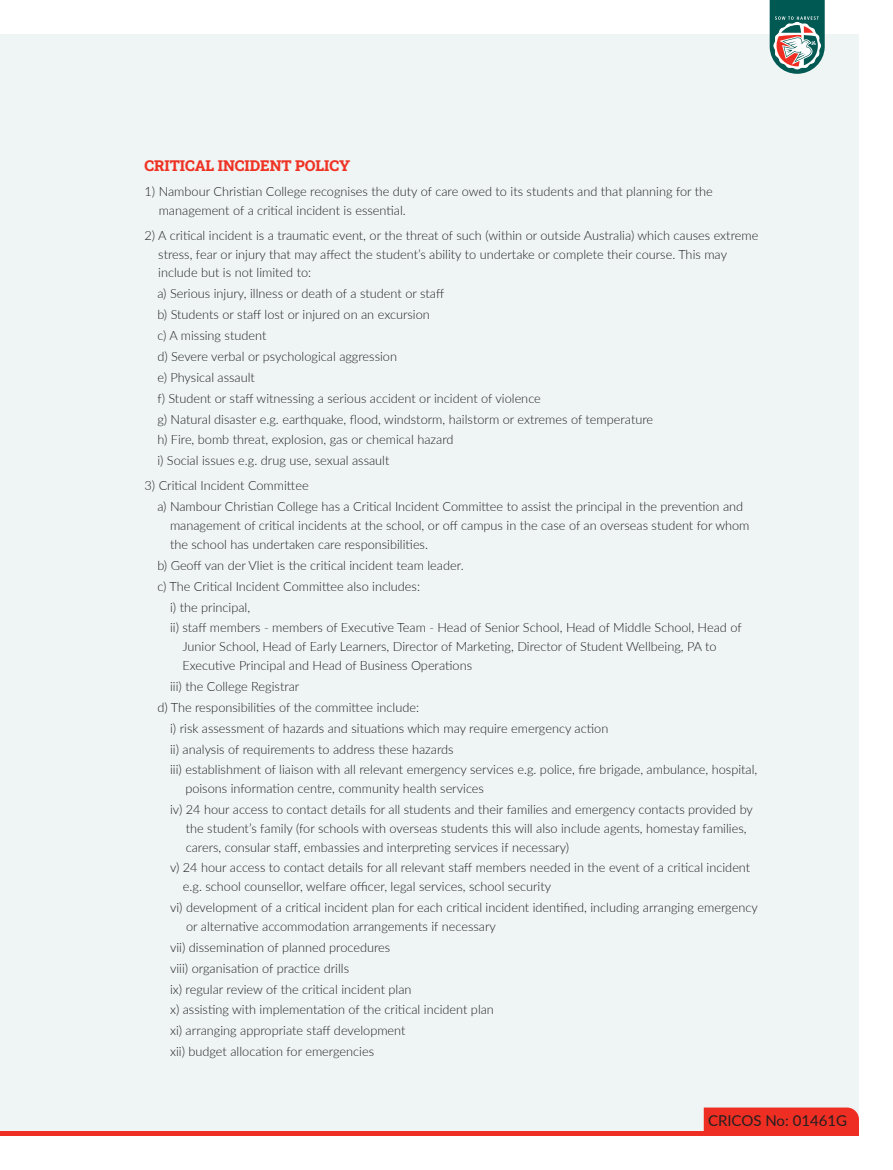
<style>
.page{position:relative;width:893px;height:1170px;background:#fff}
.page>*{position:absolute;margin:0;border:0;box-sizing:border-box;transform-origin:0 0}
.Normal_Name{font:800 15px "Roboto Slab";letter-spacing:-.005em;color:#ee3224}
.t1{font:15px "Lato";color:#231f20}
.Body_Text{font:300 12.75px/18.8px "Lato";color:#231f20}
</style>
<div class="page">
<div style="left:0;top:34px;width:859px;height:1101px;background:#eef5f4"></div>
<svg style="left:770px;top:0;width:55px;height:74px"></svg>
<hr style="left:0;top:1131px;width:859px;height:4px;background:#ee2e22">
<div style="left:704px;top:1107px;width:155px;height:24px;background:#ee2e22"></div>
<p class="Normal_Name" style="left:145px;top:155px;width:207px">CRITICAL INCIDENT POLICY</p>
<p class="Body_Text" style="left:159px;top:181px;width:556px;text-indent:-14px">1) Nambour Christian College recognises the duty of care owed to its students and that planning for the management of a critical incident is essential.</p>
<p class="Body_Text" style="left:158px;top:225px;width:602px;text-indent:-14px">2) A critical incident is a traumatic event, or the threat of such (within or outside Australia) which causes extreme stress, fear or injury that may affect the student’s ability to undertake or complete their course. This may include but is not limited to:</p>
<p class="Body_Text" style="left:157px;top:284px;width:288px">a) Serious injury, illness or death of a student or staff</p>
<p class="Body_Text" style="left:157px;top:304px;width:274px">b) Students or staff lost or injured on an excursion</p>
<p class="Body_Text" style="left:157px;top:325px;width:111px">c) A missing student</p>
<p class="Body_Text" style="left:157px;top:346px;width:241px">d) Severe verbal or psychological aggression</p>
<p class="Body_Text" style="left:157px;top:367px;width:99px">e) Physical assault</p>
<p class="Body_Text" style="left:157px;top:388px;width:385px">f) Student or staff witnessing a serious accident or incident of violence</p>
<p class="Body_Text" style="left:157px;top:409px;width:497px">g) Natural disaster e.g. earthquake, flood, windstorm, hailstorm or extremes of temperature</p>
<p class="Body_Text" style="left:157px;top:430px;width:298px">h) Fire, bomb threat, explosion, gas or chemical hazard</p>
<p class="Body_Text" style="left:157px;top:451px;width:234px">i) Social issues e.g. drug use, sexual assault</p>
<p class="Body_Text" style="left:145px;top:476px;width:166px">3) Critical Incident Committee</p>
<p class="Body_Text" style="left:170px;top:497px;width:581px;text-indent:-13px">a) Nambour Christian College has a Critical Incident Committee to assist the principal in the prevention and management of critical incidents at the school, or off campus in the case of an overseas student for whom the school has undertaken care responsibilities.</p>
<p class="Body_Text" style="left:157px;top:555px;width:308px">b) Geoff van der Vliet is the critical incident team leader.</p>
<p class="Body_Text" style="left:157px;top:576px;width:264px">c) The Critical Incident Committee also includes:</p>
<p class="Body_Text" style="left:170px;top:597px;width:82px">i) the principal,</p>
<p class="Body_Text" style="left:183px;top:618px;width:561px;text-indent:-12px">ii) staff members - members of Executive Team - Head of Senior School, Head of Middle School, Head of<br>Junior School, Head of Early Learners, Director of Marketing, Director of Student Wellbeing, PA to<br>Executive Principal and Head of Business Operations</p>
<p class="Body_Text" style="left:170px;top:676px;width:131px">iii) the College Registrar</p>
<p class="Body_Text" style="left:157px;top:697px;width:263px">d) The responsibilities of the committee include:</p>
<p class="Body_Text" style="left:170px;top:718px;width:440px">i) risk assessment of hazards and situations which may require emergency action</p>
<p class="Body_Text" style="left:170px;top:739px;width:285px">ii) analysis of requirements to address these hazards</p>
<p class="Body_Text" style="left:185px;top:760px;width:573px;text-indent:-15px">iii) establishment of liaison with all relevant emergency services e.g. police, fire brigade, ambulance, hospital, poisons information centre, community health services</p>
<p class="Body_Text" style="left:186px;top:799px;width:569px;text-indent:-16px">iv) 24 hour access to contact details for all students and their families and emergency contacts provided by the student’s family (for schools with overseas students this will also include agents, homestay families, carers, consular staff, embassies and interpreting services if necessary)</p>
<p class="Body_Text" style="left:183px;top:858px;width:569px;text-indent:-13px">v) 24 hour access to contact details for all relevant staff members needed in the event of a critical incident e.g. school counsellor, welfare officer, legal services, school security</p>
<p class="Body_Text" style="left:186px;top:897px;width:573px;text-indent:-16px">vi) development of a critical incident plan for each critical incident identified, including arranging emergency or alternative accommodation arrangements if necessary</p>
<p class="Body_Text" style="left:170px;top:937px;width:222px">vii) dissemination of planned procedures</p>
<p class="Body_Text" style="left:170px;top:958px;width:181px">viii) organisation of practice drills</p>
<p class="Body_Text" style="left:170px;top:979px;width:243px">ix) regular review of the critical incident plan</p>
<p class="Body_Text" style="left:170px;top:999px;width:325px">x) assisting with implementation of the critical incident plan</p>
<p class="Body_Text" style="left:170px;top:1020px;width:237px">xi) arranging appropriate staff development</p>
<p class="Body_Text" style="left:170px;top:1041px;width:206px">xii) budget allocation for emergencies</p>
<p class="t1" style="left:708px;top:1109px;width:141px">CRICOS No: 01461G</p>
</div>
